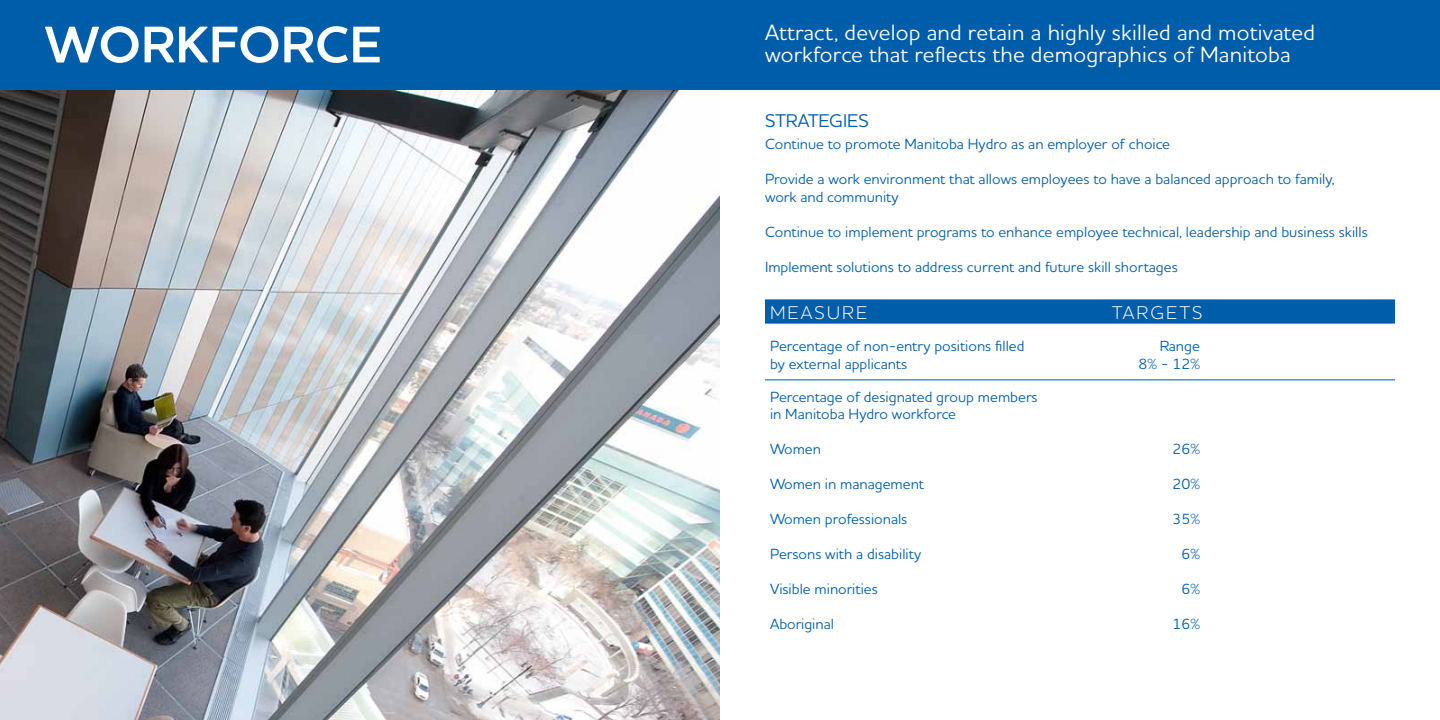
<style>
.page{position:relative;width:1440px;height:720px;background:#fff}
.page>*{position:absolute;margin:0;border:0;box-sizing:border-box;transform-origin:0 0}
.t1{font:700 52.5px "MH Houschka Std";color:#fff}
.t2{font:22.5px/22.5px "MH Houschka Std";letter-spacing:.01em;color:#fff}
.t3{font:300 18.75px "MH Houschka Std";letter-spacing:.11em;color:#fff}
.t4{font:18.75px "MH Houschka Std";color:#005daa}
.t5{font:15px/17.5px "MH Houschka Std";color:#005daa}
</style>
<div class="page">
<img style="left:0;top:90px;width:720px;height:630px">
<div style="left:0;top:0;width:1440px;height:90px;background:#005daa"></div>
<svg style="left:765px;top:299px;width:630px;height:25px;background:#0761ac"></svg>
<hr style="left:765px;top:380px;width:315px;height:1px;background:#005daa">
<hr style="left:1080px;top:380px;width:125px;height:1px;background:#005daa">
<hr style="left:1205px;top:380px;width:190px;height:1px;background:#005daa">
<h1 class="t1" style="left:45px;top:10px;width:338px">WORKFORCE</h1>
<h2 class="t2" style="left:765px;top:20px;width:552px">Attract, develop and retain a highly skilled and motivated workforce that reflects the demographics of Manitoba</h2>
<p class="t4" style="left:765px;top:108px;width:105px">STRATEGIES</p>
<p class="t5" style="left:765px;top:135px;width:407px">Continue to promote Manitoba Hydro as an employer of choice</p>
<p class="t5" style="left:765px;top:170px;width:571px">Provide a work environment that allows employees to have a balanced approach to family, work and community</p>
<p class="t5" style="left:765px;top:222px;width:604px">Continue to implement programs to enhance employee technical, leadership and business skills</p>
<p class="t5" style="left:765px;top:257px;width:414px">Implement solutions to address current and future skill shortages</p>
<p class="t3" style="left:770px;top:300px;width:99px">MEASURE</p>
<p class="t3" style="left:1112px;top:300px;width:92px">TARGETS</p>
<p class="t5" style="left:770px;top:337px;width:256px">Percentage of non-entry positions filled by external applicants</p>
<p class="t5" style="left:1139px;top:337px;width:63px;text-align:right">Range<br>8% - 12%</p>
<p class="t5" style="left:770px;top:388px;width:269px">Percentage of designated group members in Manitoba Hydro workforce</p>
<p class="t5" style="left:770px;top:440px;width:53px">Women</p>
<p class="t5" style="left:770px;top:475px;width:155px">Women in management</p>
<p class="t5" style="left:770px;top:510px;width:139px">Women professionals</p>
<p class="t5" style="left:770px;top:545px;width:153px">Persons with a disability</p>
<p class="t5" style="left:770px;top:580px;width:109px">Visible minorities</p>
<p class="t5" style="left:770px;top:615px;width:66px">Aboriginal</p>
<p class="t5" style="left:1172px;top:440px;width:29px">26%</p>
<p class="t5" style="left:1172px;top:475px;width:29px">20%</p>
<p class="t5" style="left:1172px;top:510px;width:29px">35%</p>
<p class="t5" style="left:1181px;top:545px;width:20px">6%</p>
<p class="t5" style="left:1181px;top:580px;width:20px">6%</p>
<p class="t5" style="left:1172px;top:615px;width:29px">16%</p>
</div>
